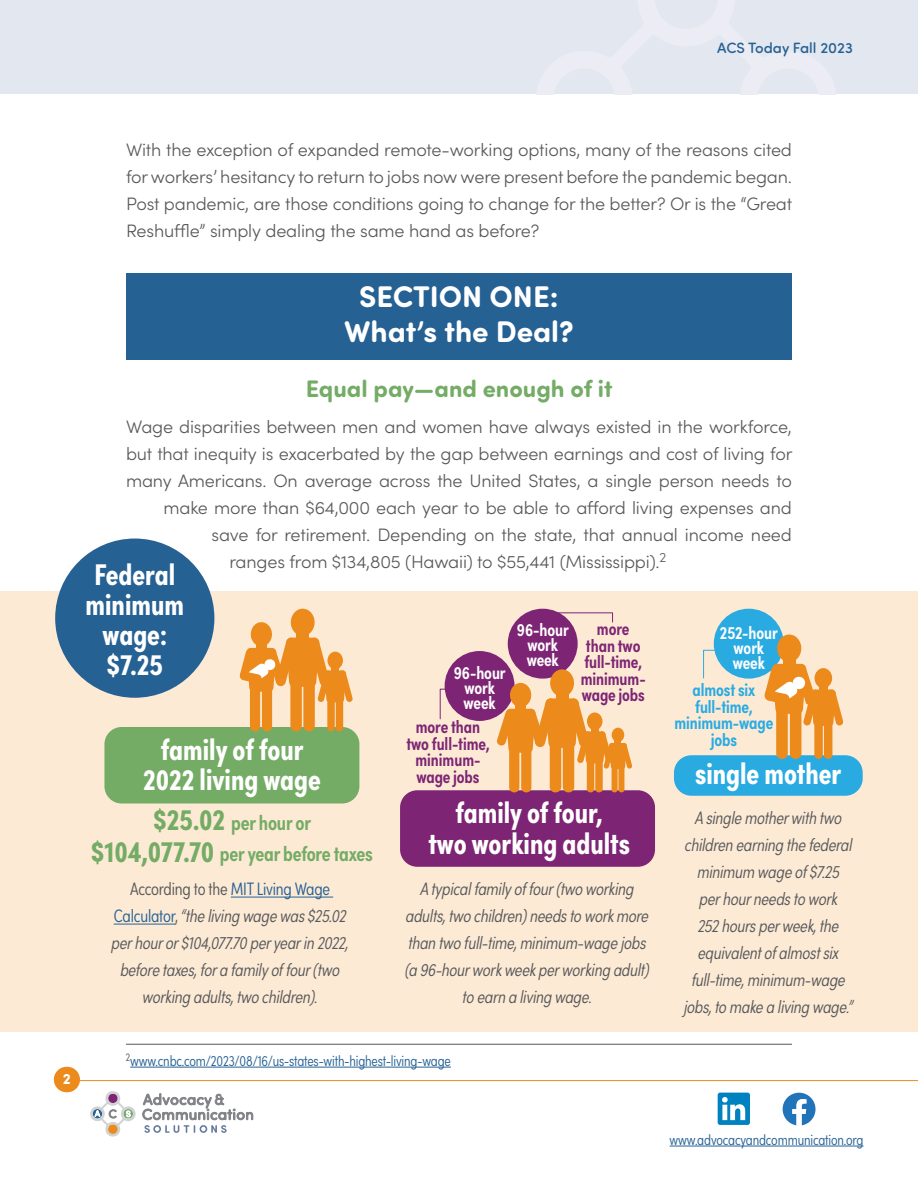
<style>
.page{position:relative;width:918px;height:1188px;background:#fff}
.page>*{position:absolute;margin:0;border:0;box-sizing:border-box;transform-origin:0 0}
.t1{font:700 30px/30px "Sofia Pro Condensed";color:#fff;text-align:center}
.head_main_blue{font:700 30px/34.5px "Sofia Pro Soft";color:#fff;text-align:center}
.subhead_shading{font:700 24px "Sofia Pro Soft";color:#74ac65}
.t2{font:600 21px/31px "Sofia Pro Condensed";letter-spacing:-.01em;color:#74ac65;text-align:center}
.text_condensed{font:italic 300 18px/27px "Sofia Pro Condensed";letter-spacing:-.01em;color:#57585a;text-align:center}
.text{font:300 18px "Sofia Pro";letter-spacing:-.01em;color:#57585a}
.text_last_pp{font:300 18px/27px "Sofia Pro";letter-spacing:-.01em;color:#57585a;text-align:justify}
.t3{font:600 18px/16.5px "Sofia Pro Condensed";letter-spacing:-.005em;color:#7d2574;text-align:center}
.t4{font:600 18px/15px "Sofia Pro Condensed";letter-spacing:-.005em;color:#fff;text-align:center}
.t5{font:600 18px/16.5px "Sofia Pro Condensed";letter-spacing:-.005em;color:#29abe2;text-align:center}
.footnote{font:300 15px "Sofia Pro Condensed";letter-spacing:-.01em;color:#266194}
.t6{font:500 15px "Sofia Pro Soft";color:#266194}
.t7{font:700 15px "Sofia Pro Soft";color:#fff}
.s1{font-weight:700;font-size:30px}
.s2{font-style:normal}
.s3{font-style:normal;color:#266194}
</style>
<div class="page">
<div style="left:0;top:0;width:918px;height:94px;background:#e3e7ef"></div>
<hr style="left:75px;top:1080px;width:843px;height:1px;background:#ed8a1c">
<div style="left:54px;top:1067px;width:26px;height:25px;background:#ed8a1c;border-radius:13px"></div>
<svg style="left:143px;top:1093px;width:110px;height:40px"></svg>
<svg style="left:90px;top:1091px;width:46px;height:46px"></svg>
<hr style="left:670px;top:1146px;width:193px;height:1px;background:#266194">
<svg style="left:783px;top:1093px;width:33px;height:33px"></svg>
<svg style="left:718px;top:1093px;width:32px;height:32px"></svg>
<div style="left:0;top:591px;width:918px;height:441px;background:#fcead5"></div>
<div style="left:126px;top:273px;width:666px;height:87px;background:#266194"></div>
<div style="left:58px;top:541px;width:154px;height:154px;background:#266194;border-radius:50%"></div>
<div style="left:55px;top:539px;width:159px;height:159px;border:6px solid #266194;border-radius:50%"></div>
<div style="left:104px;top:727px;width:255px;height:76px;background:#74ac65;border-radius:17px"></div>
<div style="left:291px;top:609px;width:24px;height:27px;background:#ed8a1c;border-radius:50%"></div>
<div style="left:303px;top:676px;width:12px;height:55px;background:#ed8a1c;border-radius:5px"></div>
<div style="left:290px;top:676px;width:12px;height:55px;background:#ed8a1c;border-radius:5px"></div>
<div style="left:297px;top:632px;width:12px;height:12px;background:#ed8a1c"></div>
<div style="left:336px;top:695px;width:7px;height:36px;background:#ed8a1c;border-radius:4px"></div>
<div style="left:327px;top:695px;width:8px;height:36px;background:#ed8a1c;border-radius:4px"></div>
<div style="left:251px;top:622px;width:21px;height:24px;background:#ed8a1c;border-radius:50%"></div>
<div style="left:250px;top:682px;width:10px;height:49px;background:#ed8a1c;border-radius:5px"></div>
<div style="left:262px;top:682px;width:10px;height:49px;background:#ed8a1c;border-radius:5px"></div>
<svg style="left:239px;top:637px;width:114px;height:65px"></svg>
<div style="left:400px;top:790px;width:255px;height:77px;background:#7d2574;border-radius:17px"></div>
<svg style="left:439px;top:688px;width:22px;height:32px"></svg>
<div style="left:445px;top:651px;width:70px;height:70px;background:#7d2574;border-radius:50%"></div>
<div style="left:508px;top:609px;width:70px;height:70px;background:#7d2574;border-radius:50%"></div>
<div style="left:550px;top:669px;width:24px;height:28px;background:#ed8a1c;border-radius:50%"></div>
<div style="left:563px;top:737px;width:11px;height:55px;background:#ed8a1c;border-radius:5px"></div>
<div style="left:550px;top:737px;width:11px;height:55px;background:#ed8a1c;border-radius:5px"></div>
<div style="left:556px;top:692px;width:12px;height:12px;background:#ed8a1c"></div>
<div style="left:595px;top:756px;width:8px;height:36px;background:#ed8a1c;border-radius:4px"></div>
<div style="left:587px;top:756px;width:7px;height:36px;background:#ed8a1c;border-radius:4px"></div>
<div style="left:618px;top:763px;width:6px;height:29px;background:#ed8a1c;border-radius:3px"></div>
<div style="left:612px;top:763px;width:6px;height:29px;background:#ed8a1c;border-radius:3px"></div>
<div style="left:510px;top:683px;width:21px;height:24px;background:#ed8a1c;border-radius:50%"></div>
<div style="left:509px;top:743px;width:10px;height:49px;background:#ed8a1c;border-radius:5px"></div>
<div style="left:521px;top:743px;width:10px;height:49px;background:#ed8a1c;border-radius:5px"></div>
<svg style="left:496px;top:698px;width:136px;height:71px"></svg>
<svg style="left:558px;top:612px;width:55px;height:11px"></svg>
<div style="left:674px;top:755px;width:189px;height:41px;background:#29abe2;border-radius:17px"></div>
<svg style="left:703px;top:650px;width:18px;height:29px"></svg>
<div style="left:714px;top:609px;width:70px;height:70px;background:#29abe2;border-radius:50%"></div>
<div style="left:824px;top:718px;width:8px;height:41px;background:#ed8a1c;border-radius:4px"></div>
<div style="left:814px;top:718px;width:9px;height:41px;background:#ed8a1c;border-radius:4px"></div>
<div style="left:777px;top:635px;width:24px;height:27px;background:#ed8a1c;border-radius:50%"></div>
<div style="left:776px;top:703px;width:12px;height:56px;background:#ed8a1c;border-radius:6px"></div>
<div style="left:790px;top:703px;width:11px;height:56px;background:#ed8a1c;border-radius:6px"></div>
<div style="left:783px;top:658px;width:12px;height:12px;background:#ed8a1c"></div>
<svg style="left:764px;top:663px;width:80px;height:63px"></svg>
<hr style="left:126px;top:1044px;width:666px;height:1px;background:#57585a">
<hr style="left:130px;top:1067px;width:321px;height:1px;background:#266194">
<hr style="left:231px;top:897px;width:102px;height:1px;background:#266194">
<hr style="left:114px;top:924px;width:61px;height:1px;background:#266194">
<p class="t6" style="left:717px;top:37px;width:137px">ACS Today Fall 2023</p>
<p class="text_last_pp" style="left:126px;top:135px;width:668px">With the exception of expanded remote-working options, many of the reasons cited for workers’ hesitancy to return to jobs now were present before the pandemic began.<br>Post pandemic, are those conditions going to change for the better? Or is the “Great Reshuffle” simply dealing the same hand as before?</p>
<p class="t7" style="left:63px;top:1068px;width:10px">2</p>
<p class="head_main_blue" style="left:344px;top:278px;width:231px">SECTION ONE:<br>What’s the Deal?</p>
<p class="subhead_shading" style="left:306px;top:371px;width:308px">Equal pay—and enough of it</p>
<p class="text" style="left:126px;top:414px;width:667px">Wage disparities between men and women have always existed in the workforce,</p>
<p class="text" style="left:126px;top:441px;width:668px">but that inequity is exacerbated by the gap between earnings and cost of living for</p>
<p class="text" style="left:126px;top:468px;width:668px">many Americans. On average across the United States, a single person needs to</p>
<p class="text" style="left:164px;top:495px;width:630px">make more than $64,000 each year to be able to afford living expenses and</p>
<p class="text" style="left:212px;top:522px;width:582px">save for retirement. Depending on the state, that annual income need</p>
<p class="text" style="left:230px;top:549px;width:438px">ranges from $134,805 (Hawaii) to $55,441 (Mississippi).<sup>2</sup></p>
<p class="t1" style="left:86px;top:557px;width:100px">Federal minimum wage: $7.25</p>
<p class="t4" style="left:517px;top:621px;width:53px">96-hour work week</p>
<p class="t4" style="left:720px;top:624px;width:59px">252-hour work week</p>
<p class="t3" style="left:581px;top:619px;width:66px">more than two full-time, minimum&shy;wage jobs</p>
<p class="t4" style="left:454px;top:664px;width:53px">96-hour work week</p>
<p class="t5" style="left:675px;top:680px;width:100px">almost six full-time, minimum-wage jobs</p>
<p class="t3" style="left:406px;top:718px;width:85px">more than two full-time, minimum&shy;wage jobs</p>
<p class="t1" style="left:143px;top:732px;width:179px">family of four<br>2022 living wage</p>
<p class="t2" style="left:91px;top:805px;width:284px"><span class="s1">$25.02</span> per hour or <span class="s1">$104,077.70</span> per year before taxes</p>
<p class="t1" style="left:428px;top:794px;width:203px;line-height:31.5px">family of four,<br>two working adults</p>
<p class="t1" style="left:695px;top:756px;width:148px">single mother</p>
<p class="text_condensed" style="left:684px;top:803px;width:171px">A single mother with two children earning the federal minimum wage of $7.25<br>per hour needs to work<br>252 hours per week, the equivalent of almost six full-time, minimum-wage jobs, to make a living wage.”</p>
<p class="text_condensed" style="left:112px;top:874px;width:239px"><span class="s2">According to the</span> <span class="s3">MIT Living Wage Calculator</span><span class="s2">,</span> “the living wage was $25.02 per hour or $104,077.70 per year in 2022, before taxes, for a family of four (two working adults, two children).</p>
<p class="text_condensed" style="left:405px;top:874px;width:246px">A typical family of four (two working adults, two children) needs to work more than two full-time, minimum-wage jobs (a 96-hour work week per working adult) to earn a living wage.</p>
<p class="footnote" style="left:126px;top:1050px;width:327px"><sup>2</sup>www.cnbc.com/2023/08/16/us-states-with-highest-living-wage</p>
<p class="footnote" style="left:670px;top:1128px;width:195px">www.advocacyandcommunication.org</p>
</div>
